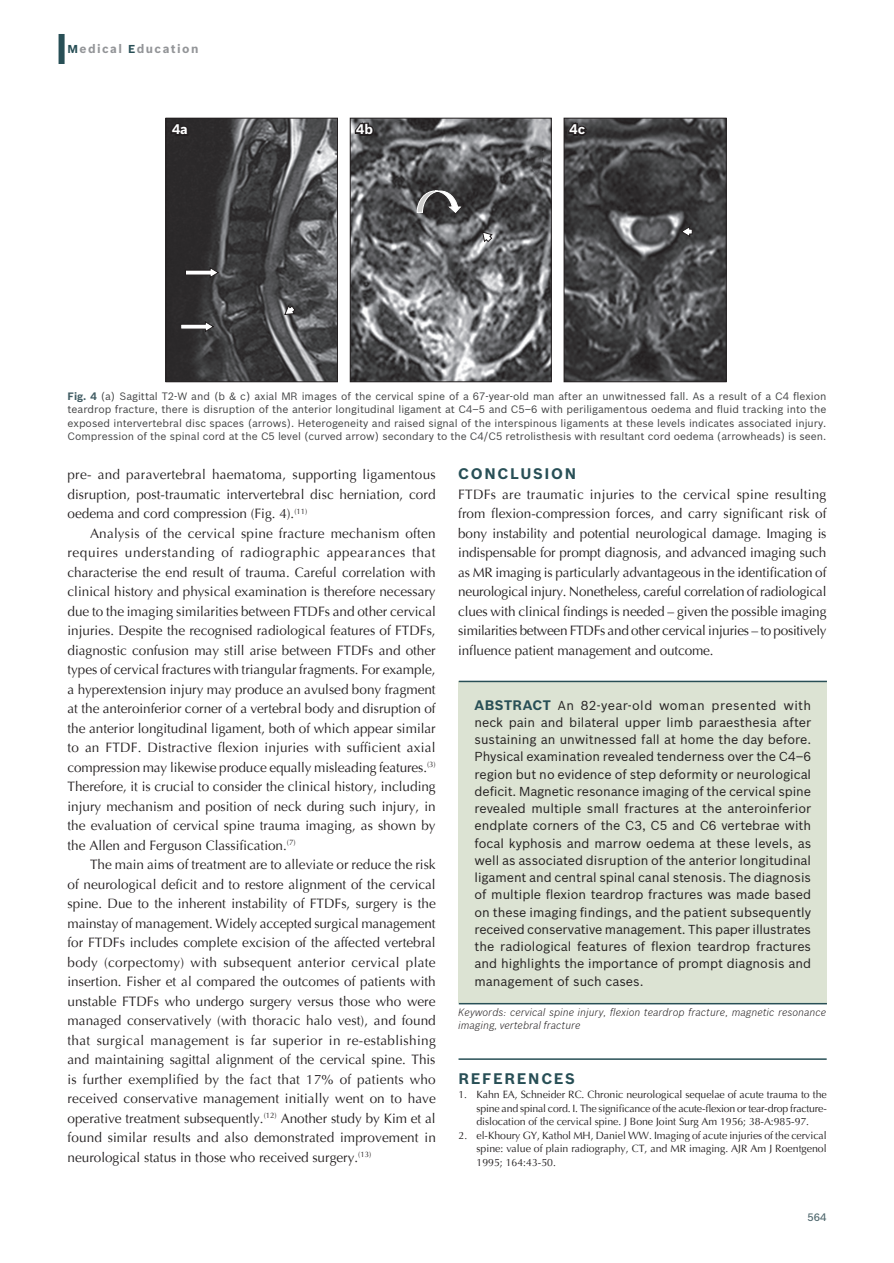
<style>
.page{position:relative;width:894px;height:1263px;background:#fff}
.page>*{position:absolute;margin:0;border:0;box-sizing:border-box;transform-origin:0 0}
.REFH{font:700 15px "Bosch Sans";letter-spacing:.11em;color:#284f56}
.TX{font:13.5px/19.5px "Optima";color:#231f20;text-align:justify}
.TXFL{font:13.5px/19.5px "Optima";letter-spacing:-.01em;color:#231f20;text-align:justify}
.t1{font:700 13.5px "Bosch Sans";color:#fff}
.ABSF{font:12.75px/17.2px "Bosch Sans";color:#231f20;text-align:justify}
.t2{font:700 12px "Bosch Sans";letter-spacing:.12em;color:#939598}
.FGC{font:10.5px/13.5px "Bosch Sans";color:#414243;text-align:justify}
.REF{font:10.5px/13.5px "Optima";color:#231f20;text-align:justify}
.KWD{font:italic 300 10.5px/12.6px "Bosch Sans";color:#231f20}
.FOLIO{font:500 10.5px "Bosch Sans";color:#4f676d}
.s1{font-size:11.25px;color:#284f56}
.s2{font-weight:700;color:#425d64}
.s3{font-weight:700;font-size:13.5px;color:#284f56}
</style>
<div class="page">
<div style="left:58px;top:34px;width:7px;height:30px;background:#284f56"></div>
<div style="left:458px;top:681px;width:368px;height:322px;background:#dce3d3"></div>
<hr style="left:458px;top:680px;width:368px;height:2px;background:#284f56">
<hr style="left:458px;top:1003px;width:368px;height:1px;background:#284f56">
<hr style="left:458px;top:1058px;width:368px;height:1px;background:#284f56">
<img style="left:167px;top:120px;width:169px;height:260px">
<div style="left:165px;top:118px;width:173px;height:264px;border:1px solid #231f20"></div>
<img style="left:352px;top:120px;width:197px;height:260px">
<div style="left:350px;top:118px;width:201px;height:264px;border:1px solid #231f20"></div>
<img style="left:565px;top:120px;width:159px;height:260px">
<div style="left:563px;top:118px;width:163px;height:264px;border:1px solid #231f20"></div>
<svg style="left:185px;top:266px;width:35px;height:13px"></svg>
<svg style="left:180px;top:320px;width:35px;height:13px"></svg>
<svg style="left:283px;top:304px;width:13px;height:11px"></svg>
<svg style="left:481px;top:231px;width:12px;height:12px"></svg>
<svg style="left:679px;top:225px;width:13px;height:13px"></svg>
<svg style="left:416px;top:190px;width:46px;height:23px"></svg>
<svg style="left:168px;top:122px;width:22px;height:15px"></svg>
<svg style="left:352px;top:121px;width:23px;height:18px"></svg>
<svg style="left:565px;top:122px;width:23px;height:15px"></svg>
<p class="t2" style="left:68px;top:42px;width:132px"><span class="s1">M</span>edical <span class="s1">E</span>ducation</p>
<p class="t1" style="left:172px;top:121px;width:17px">4a</p>
<p class="t1" style="left:356px;top:121px;width:18px">4b</p>
<p class="t1" style="left:569px;top:121px;width:17px">4c</p>
<p class="FGC" style="left:68px;top:389px;width:760px"><span class="s2">Fig. 4</span> (a) Sagittal T2-W and (b &amp; c) axial MR images of the cervical spine of a 67-year-old man after an unwitnessed fall. As a result of a C4 flexion teardrop fracture, there is disruption of the anterior longitudinal ligament at C4–5 and C5–6 with periligamentous oedema and fluid tracking into the exposed intervertebral disc spaces (arrows). Heterogeneity and raised signal of the interspinous ligaments at these levels indicates associated injury.<br>Compression of the spinal cord at the C5 level (curved arrow) secondary to the C4/C5 retrolisthesis with resultant cord oedema (arrowheads) is seen.</p>
<p class="TX" style="left:68px;top:465px;width:369px">pre- and paravertebral haematoma, supporting ligamentous disruption, post-traumatic intervertebral disc herniation, cord oedema and cord compression (Fig. 4).<sup>(11)</sup></p>
<p class="TX" style="left:68px;top:523px;width:369px;text-indent:22px">Analysis of the cervical spine fracture mechanism often requires understanding of radiographic appearances that characterise the end result of trauma. Careful correlation with clinical history and physical examination is therefore necessary due to the imaging similarities between FTDFs and other cervical injuries. Despite the recognised radiological features of FTDFs, diagnostic confusion may still arise between FTDFs and other types of cervical fractures with triangular fragments. For example, a hyperextension injury may produce an avulsed bony fragment at the anteroinferior corner of a vertebral body and disruption of the anterior longitudinal ligament, both of which appear similar to an FTDF. Distractive flexion injuries with sufficient axial compression may likewise produce equally misleading features.<sup>(3)<br></sup>Therefore, it is crucial to consider the clinical history, including injury mechanism and position of neck during such injury, in the evaluation of cervical spine trauma imaging, as shown by the Allen and Ferguson Classification.<sup>(7)</sup></p>
<p class="TX" style="left:68px;top:855px;width:369px;text-indent:22px">The main aims of treatment are to alleviate or reduce the risk of neurological deficit and to restore alignment of the cervical spine. Due to the inherent instability of FTDFs, surgery is the mainstay of management. Widely accepted surgical management for FTDFs includes complete excision of the affected vertebral body (corpectomy) with subsequent anterior cervical plate insertion. Fisher et al compared the outcomes of patients with unstable FTDFs who undergo surgery versus those who were managed conservatively (with thoracic halo vest), and found that surgical management is far superior in re-establishing and maintaining sagittal alignment of the cervical spine. This is further exemplified by the fact that 17% of patients who received conservative management initially went on to have operative treatment subsequently.<sup>(12)</sup> Another study by Kim et al found similar results and also demonstrated improvement in neurological status in those who received surgery.<sup>(13)</sup></p>
<h1 class="REFH" style="left:458px;top:464px;width:119px">CONCLUSION</h1>
<p class="TXFL" style="left:458px;top:484px;width:369px">FTDFs are traumatic injuries to the cervical spine resulting from flexion-compression forces, and carry significant risk of bony instability and potential neurological damage. Imaging is indispensable for prompt diagnosis, and advanced imaging such as MR imaging is particularly advantageous in the identification of neurological injury. Nonetheless, careful correlation of radiological clues with clinical findings is needed – given the possible imaging similarities between FTDFs and other cervical injuries – to positively influence patient management and outcome.</p>
<p class="ABSF" style="left:474px;top:696px;width:338px"><span class="s3">ABSTRACT</span> An 82-year-old woman presented with neck pain and bilateral upper limb paraesthesia after sustaining an unwitnessed fall at home the day before.<br>Physical examination revealed tenderness over the C4–6 region but no evidence of step deformity or neurological deficit. Magnetic resonance imaging of the cervical spine revealed multiple small fractures at the anteroinferior endplate corners of the C3, C5 and C6 vertebrae with focal kyphosis and marrow oedema at these levels, as well as associated disruption of the anterior longitudinal ligament and central spinal canal stenosis. The diagnosis of multiple flexion teardrop fractures was made based on these imaging findings, and the patient subsequently received conservative management. This paper illustrates the radiological features of flexion teardrop fractures and highlights the importance of prompt diagnosis and management of such cases.</p>
<p class="KWD" style="left:458px;top:1005px;width:369px">Keywords: cervical spine injury, flexion teardrop fracture, magnetic resonance imaging, vertebral fracture</p>
<p class="REFH" style="left:458px;top:1069px;width:118px">REFERENCES</p>
<p class="REF" style="left:476px;top:1088px;width:352px;text-indent:-18px">1. Kahn EA, Schneider RC. Chronic neurological sequelae of acute trauma to the spine and spinal cord. I. The significance of the acute-flexion or tear-drop fracture&shy;dislocation of the cervical spine. J Bone Joint Surg Am 1956; 38-A:985-97.</p>
<p class="REF" style="left:476px;top:1128px;width:351px;text-indent:-18px">2. el-Khoury GY, Kathol MH, Daniel WW. Imaging of acute injuries of the cervical spine: value of plain radiography, CT, and MR imaging. AJR Am J Roentgenol 1995; 164:43-50.</p>
<p class="FOLIO" style="left:807px;top:1211px;width:20px">564</p>
</div>
